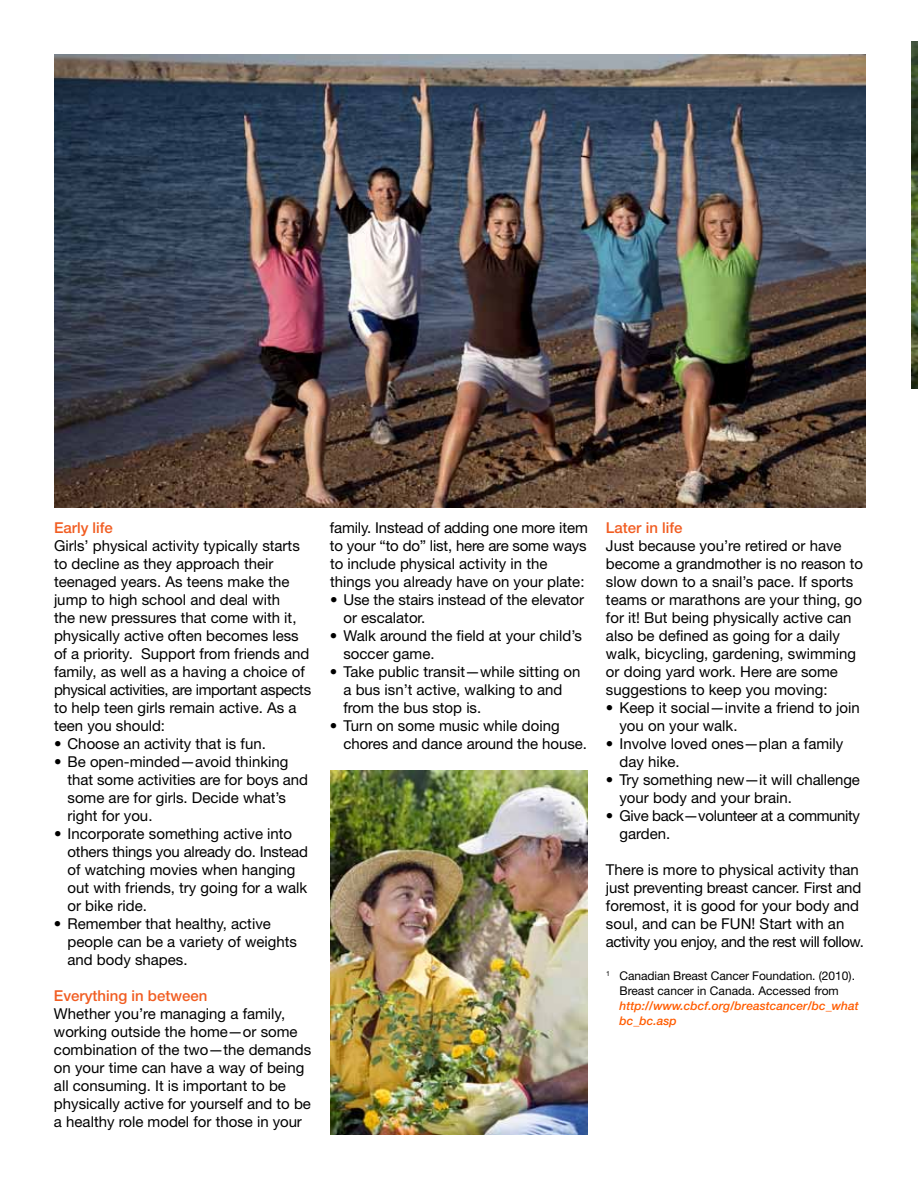
<style>
.page{position:relative;width:918px;height:1188px;background:#fff}
.page>*{position:absolute;margin:0;border:0;box-sizing:border-box;transform-origin:0 0}
.t1{font:15px/18px "Helvetica Neue";color:#000}
.t2{font:500 15px "Helvetica Neue LT";color:#f15d22}
.t3{font:15px/18px "Helvetica Neue";letter-spacing:-.025em;color:#000}
.t4{font:12px/15px "Helvetica Neue";letter-spacing:-.005em;color:#000;text-align:center}
.t5{font:italic 500 12px/15px "Helvetica Neue";color:#ff5c00}
</style>
<div class="page">
<img style="left:54px;top:54px;width:811px;height:454px">
<img style="left:330px;top:770px;width:258px;height:364px">
<img style="left:912px;top:41px;width:6px;height:348px">
<p class="t2" style="left:54px;top:519px;width:60px">Early life</p>
<p class="t1" style="left:54px;top:537px;width:259px">Girls’ physical activity typically starts to decline as they approach their teenaged years. As teens make the jump to high school and deal with<br>the new pressures that come with it, physically active often becomes less of a priority. Support from friends and family, as well as a having a choice of physical activities, are important aspects to help teen girls remain active. As a teen you should:</p>
<p class="t1" style="left:54px;top:735px;width:213px">• Choose an activity that is fun.</p>
<p class="t1" style="left:68px;top:753px;width:242px;text-indent:-14px">• Be open-minded—avoid thinking that some activities are for boys and some are for girls. Decide what’s right for you.</p>
<p class="t1" style="left:67px;top:825px;width:242px;text-indent:-13px">• Incorporate something active into others things you already do. Instead of watching movies when hanging out with friends, try going for a walk or bike ride.</p>
<p class="t1" style="left:67px;top:915px;width:231px;text-indent:-14px">• Remember that healthy, active people can be a variety of weights and body shapes.</p>
<p class="t2" style="left:54px;top:987px;width:155px">Everything in between</p>
<p class="t1" style="left:54px;top:1005px;width:259px">Whether you’re managing a family, working outside the home—or some combination of the two—the demands on your time can have a way of being all consuming. It is important to be physically active for yourself and to be a healthy role model for those in your</p>
<p class="t1" style="left:330px;top:519px;width:259px">family. Instead of adding one more item to your “to do” list, here are some ways to include physical activity in the things you already have on your plate:</p>
<p class="t1" style="left:343px;top:591px;width:242px;text-indent:-13px">• Use the stairs instead of the elevator or escalator.</p>
<p class="t1" style="left:343px;top:627px;width:240px;text-indent:-14px">• Walk around the field at your child’s soccer game.</p>
<p class="t1" style="left:343px;top:663px;width:238px;text-indent:-14px">• Take public transit—while sitting on a bus isn’t active, walking to and from the bus stop is.</p>
<p class="t1" style="left:343px;top:717px;width:245px;text-indent:-14px">• Turn on some music while doing chores and dance around the house.</p>
<p class="t2" style="left:606px;top:519px;width:78px">Later in life</p>
<p class="t1" style="left:606px;top:537px;width:259px">Just because you’re retired or have become a grandmother is no reason to slow down to a snail’s pace. If sports teams or marathons are your thing, go for it! But being physically active can also be defined as going for a daily walk, bicycling, gardening, swimming or doing yard work. Here are some suggestions to keep you moving:</p>
<p class="t1" style="left:619px;top:699px;width:242px;text-indent:-14px">• Keep it social—invite a friend to join you on your walk.</p>
<p class="t1" style="left:619px;top:735px;width:225px;text-indent:-14px">• Involve loved ones—plan a family day hike.</p>
<p class="t1" style="left:619px;top:771px;width:242px;text-indent:-14px">• Try something new—it will challenge your body and your brain.</p>
<p class="t3" style="left:619px;top:807px;width:242px;text-indent:-14px">• Give back—volunteer at a community garden.</p>
<p class="t1" style="left:606px;top:861px;width:259px">There is more to physical activity than just preventing breast cancer. First and foremost, it is good for your body and soul, and can be FUN! Start with an activity you enjoy, and the rest will follow.</p>
<p class="t4" style="left:606px;top:968px;width:251px"><sup>1</sup> Canadian Breast Cancer Foundation. (2010).<br>Breast cancer in Canada. Accessed from</p>
<p class="t5" style="left:620px;top:998px;width:241px">http://www.cbcf.org/breastcancer/bc_what bc_bc.asp</p>
</div>
